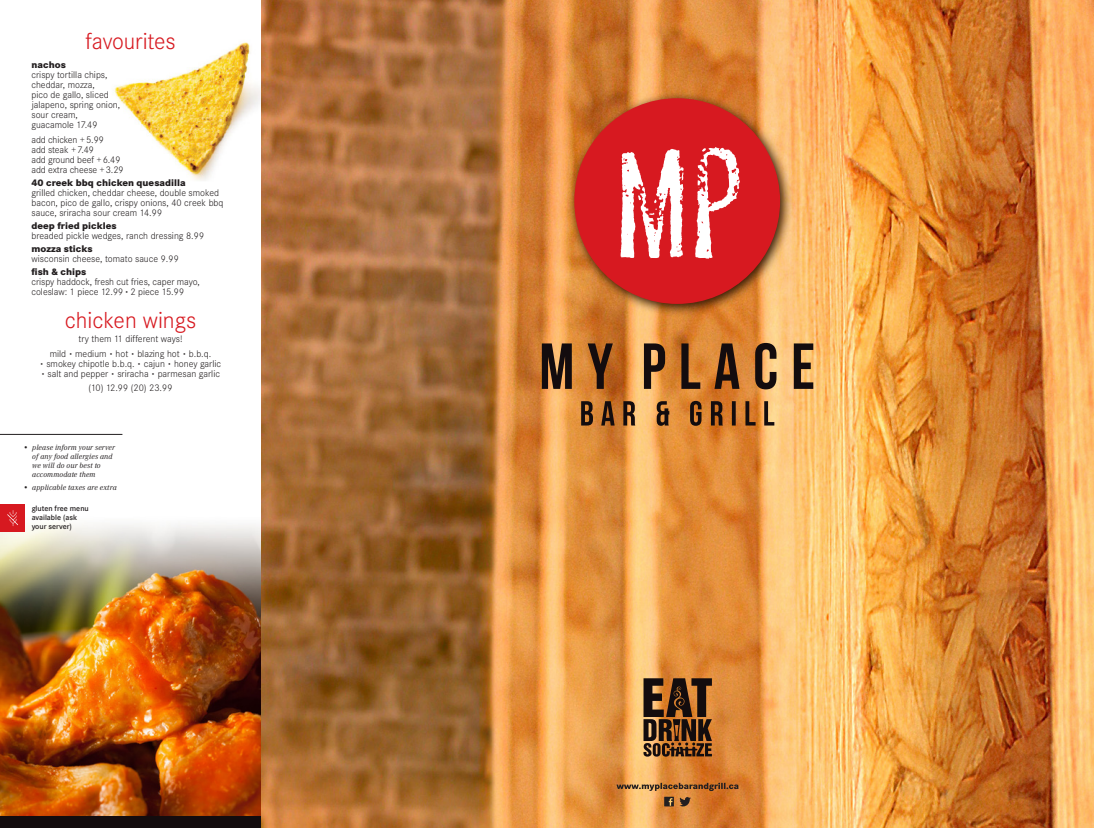
<style>
.page{position:relative;width:1094px;height:828px;background:#fff}
.page>*{position:absolute;margin:0;border:0;box-sizing:border-box;transform-origin:0 0}
.t1{font:300 24px "Corporate S";letter-spacing:-.005em;color:#d71920}
.t2{font:300 10px/10px "Corporate S";color:#231f20}
.t3{font:800 10px "Corporate S";color:#231f20}
.t4{font:italic 8px/9px "Corporate A";letter-spacing:.01em;color:#231f20}
.t5{font:600 8px/9px "Corporate S";color:#231f20}
.s1{font-size:6px}
</style>
<div class="page">
<img style="left:0;top:516px;width:261px;height:300px">
<div style="left:0;top:816px;width:266px;height:12px;background:#130c0e"></div>
<img style="left:113px;top:42px;width:148px;height:139px">
<img style="left:261px;top:0;width:832px;height:828px">
<svg style="left:643px;top:678px;width:69px;height:79px;background:#674121"></svg>
<svg style="left:679px;top:797px;width:12px;height:9px"></svg>
<div style="left:664px;top:797px;width:10px;height:9px;background:#231f20"></div>
<svg style="left:668px;top:798px;width:4px;height:8px"></svg>
<svg style="left:616px;top:783px;width:122px;height:8px"></svg>
<svg style="left:581px;top:401px;width:193px;height:25px;background:#a16832"></svg>
<svg style="left:542px;top:343px;width:271px;height:46px;background:#9b6634"></svg>
<hr style="left:0;top:434px;width:122px;height:1px;background:#231f20">
<div style="left:0;top:504px;width:24px;height:27px;background:#d71920"></div>
<svg style="left:7px;top:510px;width:11px;height:16px"></svg>
<svg style="left:567px;top:91px;width:226px;height:226px;background:#d38b44"></svg>
<div style="left:574px;top:98px;width:206px;height:206px;background:#d71920;border-radius:50%"></div>
<svg style="left:620px;top:149px;width:63px;height:109px"></svg>
<svg style="left:695px;top:147px;width:45px;height:112px"></svg>
<h1 class="t1" style="left:85px;top:28px;width:92px">favourites</h1>
<p class="t3" style="left:31px;top:59px;width:36px">nachos</p>
<p class="t2" style="left:31px;top:70px;width:90px">crispy tortilla chips, cheddar, mozza,<br>pico de gallo, sliced jalapeno, spring onion, sour cream, guacamole 17.49</p>
<p class="t2" style="left:31px;top:135px;width:94px">add chicken + 5.99<br>add steak + 7.49<br>add ground beef + 6.49 add extra cheese + 3.29</p>
<p class="t3" style="left:31px;top:176px;width:156px">40 creek bbq chicken quesadilla</p>
<p class="t2" style="left:31px;top:188px;width:193px">grilled chicken, cheddar cheese, double smoked bacon, pico de gallo, crispy onions, 40 creek bbq sauce, sriracha sour cream 14.99</p>
<p class="t3" style="left:31px;top:219px;width:87px">deep fried pickles</p>
<p class="t2" style="left:31px;top:231px;width:174px">breaded pickle wedges, ranch dressing 8.99</p>
<p class="t3" style="left:31px;top:242px;width:62px">mozza sticks</p>
<p class="t2" style="left:31px;top:253px;width:149px">wisconsin cheese, tomato sauce 9.99</p>
<p class="t3" style="left:31px;top:265px;width:56px">fish &amp; chips</p>
<p class="t2" style="left:31px;top:276px;width:170px">crispy haddock, fresh cut fries, caper mayo, coleslaw: 1 piece 12.99 <span class="s1">•</span> 2 piece 15.99</p>
<h1 class="t1" style="left:65px;top:307px;width:133px">chicken wings</h1>
<p class="t2" style="left:50px;top:332px;width:163px;line-height:14.5px;text-align:center">try them 11 different ways!<br>mild <span class="s1">•</span> medium <span class="s1">•</span> hot <span class="s1">•</span> blazing hot <span class="s1">•</span> b.b.q.</p>
<p class="t2" style="left:40px;top:359px;width:183px"><span class="s1">•</span> smokey chipotle b.b.q. <span class="s1">•</span> cajun <span class="s1">•</span> honey garlic</p>
<p class="t2" style="left:41px;top:366px;width:180px;line-height:14.5px;text-align:center"><span class="s1">•</span> salt and pepper <span class="s1">•</span> sriracha <span class="s1">•</span> parmesan garlic (10) 12.99 (20) 23.99</p>
<p class="t4" style="left:32px;top:443px;width:84px;text-indent:-9px">• please inform your server of any food allergies and we will do our best to accommodate them</p>
<p class="t4" style="left:23px;top:483px;width:95px">• applicable taxes are extra</p>
<p class="t5" style="left:32px;top:504px;width:59px">gluten free menu available (ask your server)</p>
</div>
